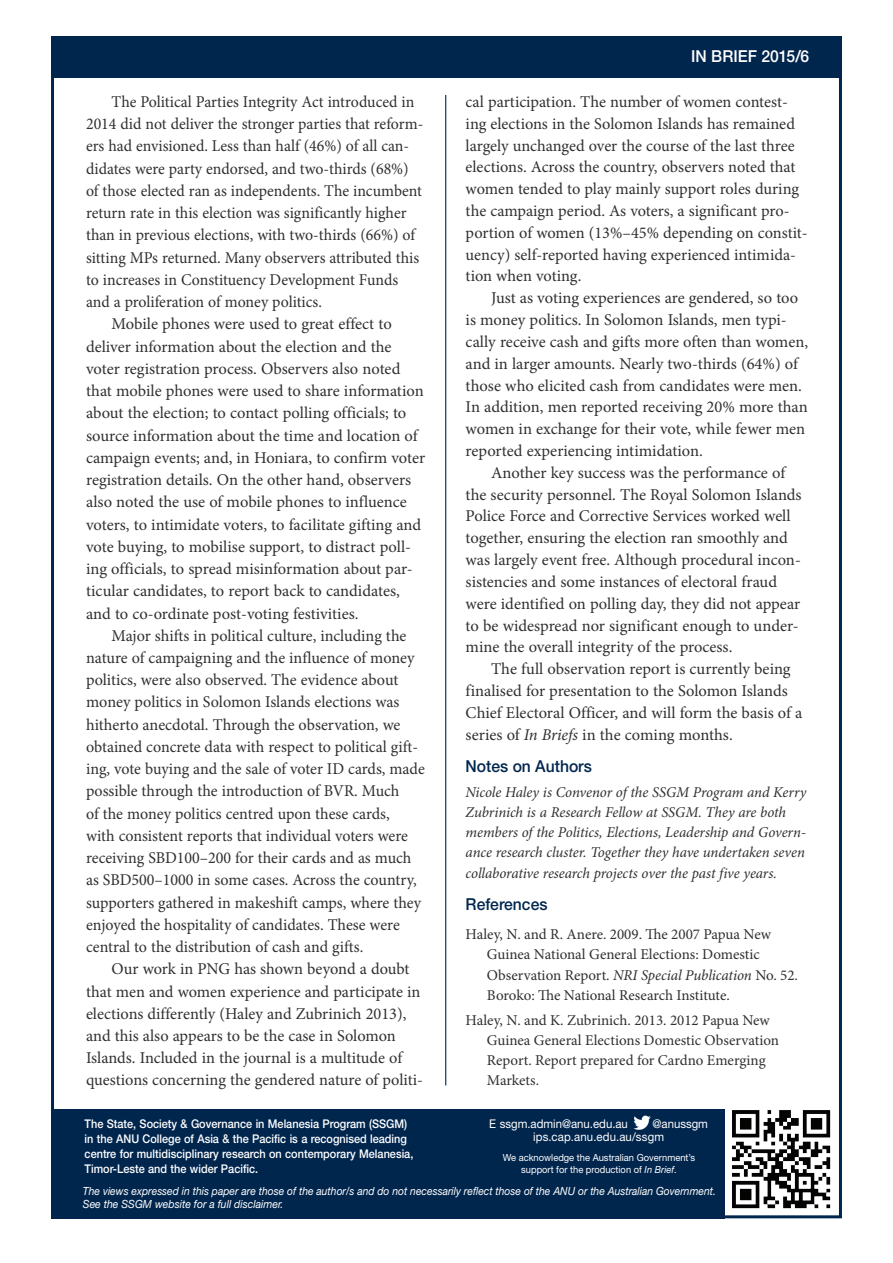
<style>
.page{position:relative;width:893px;height:1263px;background:#fff}
.page>*{position:absolute;margin:0;border:0;box-sizing:border-box;transform-origin:0 0}
.t1{font:16.5px/21.8px "Minion Pro";color:#312f30}
.t2{font:16.5px "Minion Pro";color:#312f30;scale:.96 1}
.t3{font:500 16.5px "Helvetica Neue LT Std";letter-spacing:.005em;color:#fff;scale:.95 1}
.t4{font:500 16.5px "Helvetica Neue LT Std";color:#00264e;scale:.95 1}
.t5{font:15px/20.2px "Minion Pro";color:#312f30}
.t6{font:italic 15px/20.2px "Minion Pro";letter-spacing:-.005em;color:#312f30}
.t7{font:500 12px/15px "Helvetica Neue LT Std";color:#fff;scale:.91 1}
.t8{font:12px/13.5px "Helvetica Neue LT Std";color:#fff;scale:.95 1}
.t9{font:italic 11.25px/13.5px "Helvetica Neue LT Std";color:#fff;scale:.92 1}
.t10{font:9.75px/11.6px "Helvetica Neue LT Std";color:#fff;text-align:center;scale:.96 1}
.s1{font-style:italic}
</style>
<div class="page">
<div style="left:51px;top:1109px;width:674px;height:109px;background:#00264e"></div>
<hr style="left:445px;top:95px;width:1px;height:990px;background:#00264e">
<div style="left:51px;top:36px;width:791px;height:42px;background:#00264e"></div>
<img style="left:633px;top:1115px;width:17px;height:14px">
<img style="left:732px;top:1110px;width:99px;height:99px">
<p class="t2" style="left:112px;top:91px;width:317px">The Political Parties Integrity Act introduced in</p>
<p class="t2" style="left:86px;top:113px;width:353px">2014 did not deliver the stronger parties that reform-</p>
<p class="t2" style="left:86px;top:135px;width:338px">ers had envisioned. Less than half (46%) of all can-</p>
<p class="t2" style="left:86px;top:157px;width:338px">didates were party endorsed, and two-thirds (68%)</p>
<p class="t2" style="left:86px;top:180px;width:351px">of those elected ran as independents. The incumbent</p>
<p class="t2" style="left:86px;top:202px;width:335px">return rate in this election was significantly higher</p>
<p class="t2" style="left:86px;top:224px;width:344px">than in previous elections, with two-thirds (66%) of</p>
<p class="t2" style="left:86px;top:246px;width:349px">sitting MPs returned. Many observers attributed this</p>
<p class="t2" style="left:86px;top:269px;width:327px">to increases in Constituency Development Funds</p>
<p class="t2" style="left:86px;top:291px;width:247px">and a proliferation of money politics.</p>
<p class="t1" style="left:112px;top:313px;width:282px">Mobile phones were used to great effect to</p>
<p class="t1" style="left:86px;top:335px;width:307px">deliver information about the election and the</p>
<p class="t1" style="left:86px;top:358px;width:316px">voter registration process. Observers also noted</p>
<p class="t1" style="left:86px;top:380px;width:339px">that mobile phones were used to share information</p>
<p class="t1" style="left:86px;top:402px;width:322px">about the election; to contact polling officials; to</p>
<p class="t1" style="left:86px;top:424px;width:333px">source information about the time and location of</p>
<p class="t1" style="left:86px;top:447px;width:341px">campaign events; and, in Honiara, to confirm voter</p>
<p class="t1" style="left:86px;top:469px;width:326px">registration details. On the other hand, observers</p>
<p class="t1" style="left:86px;top:491px;width:322px">also noted the use of mobile phones to influence</p>
<p class="t1" style="left:86px;top:513px;width:337px">voters, to intimidate voters, to facilitate gifting and</p>
<p class="t1" style="left:86px;top:536px;width:326px">vote buying, to mobilise support, to distract poll-</p>
<p class="t1" style="left:86px;top:558px;width:328px">ing officials, to spread misinformation about par-</p>
<p class="t1" style="left:86px;top:580px;width:315px">ticular candidates, to report back to candidates,</p>
<p class="t1" style="left:86px;top:602px;width:274px">and to co-ordinate post-voting festivities.</p>
<p class="t1" style="left:112px;top:625px;width:296px">Major shifts in political culture, including the</p>
<p class="t1" style="left:86px;top:647px;width:330px">nature of campaigning and the influence of money</p>
<p class="t1" style="left:86px;top:669px;width:314px">politics, were also observed. The evidence about</p>
<p class="t1" style="left:86px;top:691px;width:315px">money politics in Solomon Islands elections was</p>
<p class="t1" style="left:86px;top:714px;width:316px">hitherto anecdotal. Through the observation, we</p>
<p class="t1" style="left:86px;top:736px;width:334px">obtained concrete data with respect to political gift-</p>
<p class="t1" style="left:86px;top:758px;width:340px">ing, vote buying and the sale of voter ID cards, made</p>
<p class="t1" style="left:86px;top:780px;width:315px">possible through the introduction of BVR. Much</p>
<p class="t1" style="left:86px;top:802px;width:305px">of the money politics centred upon these cards,</p>
<p class="t1" style="left:86px;top:825px;width:323px">with consistent reports that individual voters were</p>
<p class="t1" style="left:86px;top:847px;width:327px">receiving SBD100–200 for their cards and as much</p>
<p class="t1" style="left:86px;top:869px;width:332px">as SBD500–1000 in some cases. Across the country,</p>
<p class="t1" style="left:86px;top:891px;width:336px">supporters gathered in makeshift camps, where they</p>
<p class="t1" style="left:86px;top:914px;width:315px">enjoyed the hospitality of candidates. These were</p>
<p class="t1" style="left:86px;top:936px;width:279px">central to the distribution of cash and gifts.</p>
<p class="t1" style="left:112px;top:958px;width:299px">Our work in PNG has shown beyond a doubt</p>
<p class="t1" style="left:86px;top:980px;width:336px">that men and women experience and participate in</p>
<p class="t1" style="left:86px;top:1003px;width:322px">elections differently (Haley and Zubrinich 2013),</p>
<p class="t1" style="left:86px;top:1025px;width:311px">and this also appears to be the case in Solomon</p>
<p class="t1" style="left:86px;top:1047px;width:318px">Islands. Included in the journal is a multitude of</p>
<p class="t1" style="left:86px;top:1069px;width:338px">questions concerning the gendered nature of politi-</p>
<p class="t3" style="left:691px;top:47px;width:126px">IN BRIEF 2015/6</p>
<p class="t1" style="left:466px;top:91px;width:344px">cal participation. The number of women contest&shy;ing elections in the Solomon Islands has remained largely unchanged over the course of the last three elections. Across the country, observers noted that women tended to play mainly support roles during the campaign period. As voters, a significant pro&shy;portion of women (13%–45% depending on constit&shy;uency) self-reported having experienced intimida&shy;tion when voting.</p>
<p class="t1" style="left:466px;top:287px;width:344px;text-indent:26px">Just as voting experiences are gendered, so too is money politics. In Solomon Islands, men typi&shy;cally receive cash and gifts more often than women, and in larger amounts. Nearly two-thirds (64%) of those who elicited cash from candidates were men.<br>In addition, men reported receiving 20% more than women in exchange for their vote, while fewer men reported experiencing intimidation.</p>
<p class="t1" style="left:466px;top:462px;width:338px;text-indent:26px">Another key success was the performance of the security personnel. The Royal Solomon Islands Police Force and Corrective Services worked well together, ensuring the election ran smoothly and was largely event free. Although procedural incon&shy;sistencies and some instances of electoral fraud were identified on polling day, they did not appear to be widespread nor significant enough to under&shy;mine the overall integrity of the process.</p>
<p class="t1" style="left:466px;top:658px;width:338px;text-indent:26px">The full observation report is currently being finalised for presentation to the Solomon Islands Chief Electoral Officer, and will form the basis of a series of <span class="s1">In Briefs</span> in the coming months.</p>
<p class="t4" style="left:466px;top:756px;width:134px">Notes on Authors</p>
<p class="t6" style="left:466px;top:781px;width:342px">Nicole Haley is Convenor of the SSGM Program and Kerry Zubrinich is a Research Fellow at SSGM. They are both members of the Politics, Elections, Leadership and Govern&shy;ance research cluster. Together they have undertaken seven collaborative research projects over the past five years.</p>
<p class="t4" style="left:466px;top:894px;width:88px">References</p>
<p class="t5" style="left:487px;top:924px;width:313px;text-indent:-21px">Haley, N. and R. Anere. 2009. The 2007 Papua New Guinea National General Elections: Domestic Observation Report. <span class="s1">NRI Special Publication</span> No. 52.<br>Boroko: The National Research Institute.</p>
<p class="t5" style="left:487px;top:1010px;width:294px;text-indent:-21px">Haley, N. and K. Zubrinich. 2013. 2012 Papua New Guinea General Elections Domestic Observation Report. Report prepared for Cardno Emerging Markets.</p>
<p class="t7" style="left:85px;top:1116px;width:363px">The State, Society &amp; Governance in Melanesia Program (SSGM) in the ANU College of Asia &amp; the Pacific is a recognised leading centre for multidisciplinary research on contemporary Melanesia, Timor-Leste and the wider Pacific.</p>
<p class="t9" style="left:83px;top:1184px;width:690px">The views expressed in this paper are those of the author/s and do not necessarily reflect those of the ANU or the Australian Government.<br>See the SSGM website for a full disclaimer.</p>
<p class="t8" style="left:489px;top:1116px;width:148px">E ssgm.admin@anu.edu.au</p>
<p class="t8" style="left:533px;top:1116px;width:186px;text-indent:119px">@anussgm ips.cap.anu.edu.au/ssgm</p>
<p class="t10" style="left:503px;top:1151px;width:202px">We acknowledge the Australian Government’s support for the production of <span class="s1">In Brief</span>.</p>
<p class="t3" style="left:85px;top:1179px;width:11px">2</p>
<p class="t3" style="left:513px;top:1179px;width:316px">State, Society &amp; Governance in Melanesia</p>
</div>
